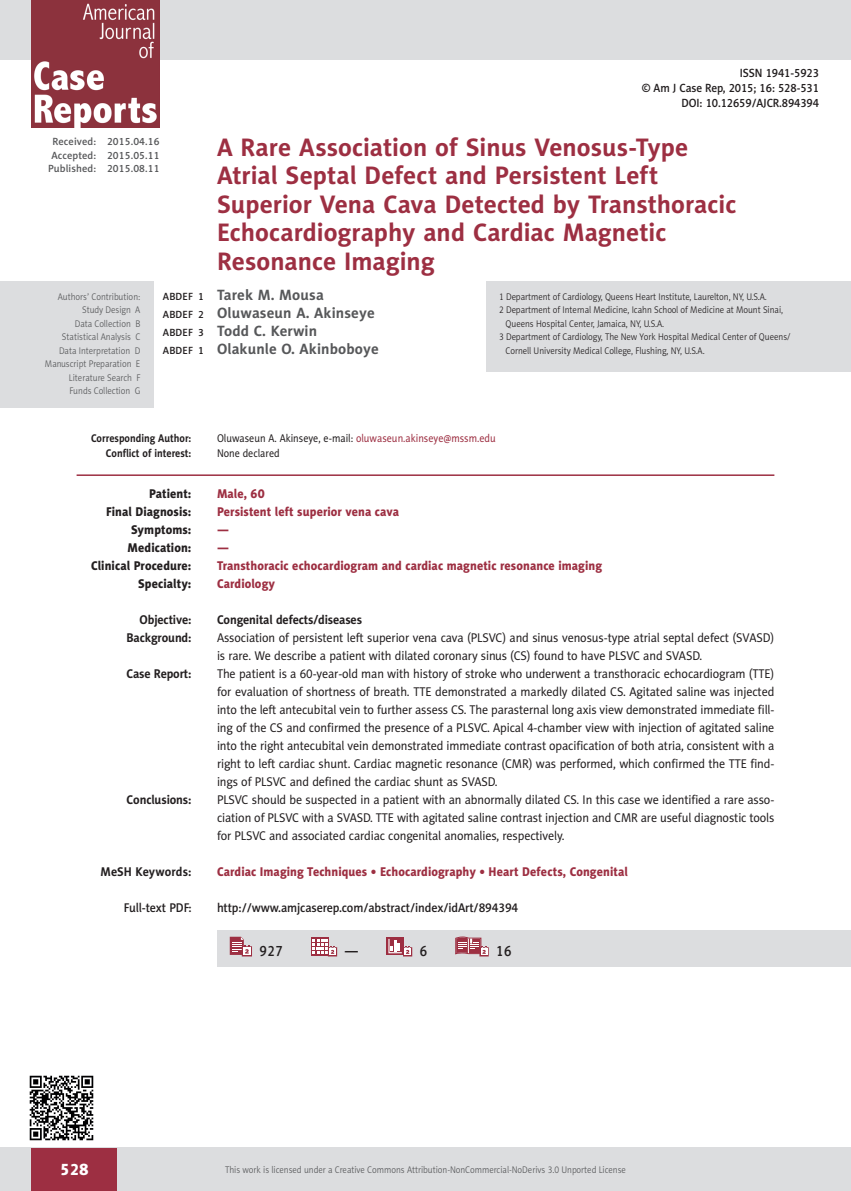
<style>
.page{position:relative;width:851px;height:1191px;background:#fff}
.page>*{position:absolute;margin:0;border:0;box-sizing:border-box;transform-origin:0 0}
.AJCR_Tytul{font:700 25.5px/28.5px "Naomi Sans EFN";color:#9d2f42}
.t1{font:16.5px "Naomi Sans EFN Heavy";color:#fff}
.AJCR_Autorzy{font:700 15px "Naomi Sans EFN";letter-spacing:.01em;color:#57585a}
.AJCR_dane{font:15px "Naomi Sans EFN Medium";color:#231f20;scale:.9 1}
.AJCR_Summary_body{font:12.75px/18px "Naomi Sans EFN";letter-spacing:-.01em;color:#231f20;text-align:justify;scale:.95 1}
.AJCR_keywords{font:12.75px "Naomi Sans EFN Heavy";letter-spacing:.005em;color:#9d2f42;scale:.95 1}
.AJCR_keywords-2{font:12.75px "Naomi Sans EFN Heavy";letter-spacing:.005em;color:#231f20;scale:.95 1}
.AJCR_Summary_body-2{font:700 12.75px "Naomi Sans EFN";letter-spacing:-.01em;color:#231f20;scale:.95 1}
.AJCR_full_text_pdf{font:12.75px "Naomi Sans EFN Medium";letter-spacing:-.01em;color:#231f20;scale:.95 1}
.AJCR_keywords-3{font:700 12.75px "Naomi Sans EFN";letter-spacing:.005em;color:#231f20;scale:.95 1}
.AJCR_full_text_pdf-2{font:12px "Naomi Sans EFN Medium";letter-spacing:-.01em;color:#231f20;scale:.95 1}
.AJCR_Adres{font:11.25px "Naomi Sans EFN";color:#231f20;scale:.9 1}
.AJCR_Adres-2{font:700 11.25px "Naomi Sans EFN";color:#231f20;scale:.9 1}
.t2{font:10.5px "Naomi Sans EFN Medium";letter-spacing:.01em;color:#57585a}
.AJCR_Afiliacja{font:9.75px/13.5px "Naomi Sans EFN Light";color:#231f20;scale:.9 1}
.t3{font:9.75px "Naomi Sans EFN Light";color:#57585a;scale:.9 1}
.s1{font-family:"Naomi Sans EFN Medium";font-weight:400;font-size:10.5px;color:#231f20}
.s2{color:#9d2f42}
</style>
<div class="page">
<div style="left:217px;top:930px;width:633px;height:36px;background:#dcdddf"></div>
<svg style="left:230px;top:936px;width:22px;height:20px"></svg>
<svg style="left:311px;top:937px;width:17px;height:18px"></svg>
<svg style="left:313px;top:938px;width:24px;height:18px"></svg>
<div style="left:386px;top:937px;width:18px;height:18px;background:#9d2f42"></div>
<svg style="left:388px;top:939px;width:24px;height:17px"></svg>
<svg style="left:455px;top:936px;width:33px;height:20px"></svg>
<hr style="left:77px;top:474px;width:697px;height:2px;background:#9d2f42">
<div style="left:0;top:282px;width:153px;height:126px;background:#dcdddf"></div>
<div style="left:486px;top:282px;width:364px;height:90px;background:#dcdddf"></div>
<img style="left:29px;top:1075px;width:65px;height:66px">
<hr style="left:850px;top:0;width:1px;height:60px;background:#dcdddf">
<div style="left:0;top:1148px;width:850px;height:43px;background:#dcdddf"></div>
<div style="left:32px;top:1147px;width:85px;height:43px;background:#9d2f42"></div>
<div style="left:0;top:0;width:850px;height:60px;background:#dcdddf"></div>
<img style="left:32px;top:0;width:127px;height:127px">
<p class="AJCR_full_text_pdf-2" style="left:739px;top:66px;width:85px">ISSN 1941-5923</p>
<p class="AJCR_full_text_pdf-2" style="left:641px;top:81px;width:188px">© Am J Case Rep, 2015; 16: 528-531</p>
<p class="AJCR_full_text_pdf-2" style="left:681px;top:96px;width:146px">DOI: 10.12659/AJCR.894394</p>
<p class="AJCR_Tytul" style="left:217px;top:133px;width:520px">A Rare Association of Sinus Venosus-Type Atrial Septal Defect and Persistent Left Superior Vena Cava Detected by Transthoracic Echocardiography and Cardiac Magnetic Resonance Imaging</p>
<p class="AJCR_Autorzy" style="left:163px;top:286px;width:162px"><span class="s1">ABDEF 1</span> Tarek M. Mousa</p>
<p class="AJCR_Autorzy" style="left:163px;top:304px;width:213px"><span class="s1">ABDEF 2</span> Oluwaseun A. Akinseye</p>
<p class="AJCR_Autorzy" style="left:163px;top:322px;width:156px"><span class="s1">ABDEF 3</span> Todd C. Kerwin</p>
<p class="AJCR_Autorzy" style="left:163px;top:340px;width:217px"><span class="s1">ABDEF 1</span> Olakunle O. Akinboboye</p>
<p class="t2" style="left:52px;top:136px;width:109px">Received: 2015.04.16</p>
<p class="t2" style="left:51px;top:149px;width:110px">Accepted: 2015.05.11</p>
<p class="t2" style="left:48px;top:163px;width:113px">Published: 2015.08.11</p>
<p class="t3" style="left:58px;top:291px;width:93px">Authors’ Contribution:</p>
<p class="t3" style="left:82px;top:304px;width:66px">Study Design A</p>
<p class="t3" style="left:75px;top:318px;width:74px">Data Collection B</p>
<p class="t3" style="left:62px;top:331px;width:89px">Statistical Analysis C</p>
<p class="t3" style="left:59px;top:345px;width:92px">Data Interpretation D</p>
<p class="t3" style="left:45px;top:358px;width:107px">Manuscript Preparation E</p>
<p class="t3" style="left:69px;top:372px;width:81px">Literature Search F</p>
<p class="t3" style="left:69px;top:385px;width:80px">Funds Collection G</p>
<p class="AJCR_Afiliacja" style="left:499px;top:290px;width:299px">1 Department of Cardiology, Queens Heart Institute, Laurelton, NY, U.S.A.</p>
<p class="AJCR_Afiliacja" style="left:505px;top:303px;width:310px;text-indent:-6px">2 Department of Internal Medicine, Icahn School of Medicine at Mount Sinai,<br>Queens Hospital Center, Jamaica, NY, U.S.A.</p>
<p class="AJCR_Afiliacja" style="left:505px;top:330px;width:318px;text-indent:-6px">3 Department of Cardiology, The New York Hospital Medical Center of Queens/<br>Cornell University Medical College, Flushing, NY, U.S.A.</p>
<p class="AJCR_Adres-2" style="left:91px;top:431px;width:113px">Corresponding Author:</p>
<p class="AJCR_Adres" style="left:217px;top:431px;width:311px">Oluwaseun A. Akinseye, e-mail: <span class="s2">oluwaseun.akinseye@mssm.edu</span></p>
<p class="AJCR_Adres-2" style="left:106px;top:447px;width:97px">Conflict of interest:</p>
<p class="AJCR_Adres" style="left:217px;top:447px;width:71px">None declared</p>
<p class="AJCR_keywords-2" style="left:149px;top:486px;width:46px">Patient:</p>
<p class="AJCR_keywords" style="left:217px;top:486px;width:52px">Male, 60</p>
<p class="AJCR_keywords-2" style="left:106px;top:504px;width:91px">Final Diagnosis:</p>
<p class="AJCR_keywords" style="left:217px;top:504px;width:193px">Persistent left superior vena cava</p>
<p class="AJCR_keywords-2" style="left:131px;top:522px;width:65px">Symptoms:</p>
<p class="AJCR_keywords" style="left:217px;top:522px;width:14px">—</p>
<p class="AJCR_keywords-2" style="left:128px;top:540px;width:69px">Medication:</p>
<p class="AJCR_keywords" style="left:217px;top:540px;width:14px">—</p>
<p class="AJCR_keywords-2" style="left:91px;top:558px;width:107px">Clinical Procedure:</p>
<p class="AJCR_keywords" style="left:217px;top:558px;width:406px">Transthoracic echocardiogram and cardiac magnetic resonance imaging</p>
<p class="AJCR_keywords-2" style="left:138px;top:576px;width:58px">Specialty:</p>
<p class="AJCR_keywords" style="left:217px;top:576px;width:63px">Cardiology</p>
<p class="AJCR_Summary_body-2" style="left:139px;top:612px;width:56px">Objective:</p>
<p class="AJCR_Summary_body-2" style="left:217px;top:612px;width:154px">Congenital defects/diseases</p>
<p class="AJCR_Summary_body-2" style="left:126px;top:630px;width:70px">Background:</p>
<p class="AJCR_Summary_body" style="left:217px;top:629px;width:588px">Association of persistent left superior vena cava (PLSVC) and sinus venosus-type atrial septal defect (SVASD) is rare. We describe a patient with dilated coronary sinus (CS) found to have PLSVC and SVASD.</p>
<p class="AJCR_Summary_body-2" style="left:126px;top:666px;width:70px">Case Report:</p>
<p class="AJCR_Summary_body" style="left:217px;top:665px;width:588px">The patient is a 60-year-old man with history of stroke who underwent a transthoracic echocardiogram (TTE) for evaluation of shortness of breath. TTE demonstrated a markedly dilated CS. Agitated saline was injected into the left antecubital vein to further assess CS. The parasternal long axis view demonstrated immediate fill&shy;ing of the CS and confirmed the presence of a PLSVC. Apical 4-chamber view with injection of agitated saline into the right antecubital vein demonstrated immediate contrast opacification of both atria, consistent with a right to left cardiac shunt. Cardiac magnetic resonance (CMR) was performed, which confirmed the TTE find&shy;ings of PLSVC and defined the cardiac shunt as SVASD.</p>
<p class="AJCR_Summary_body-2" style="left:127px;top:792px;width:70px">Conclusions:</p>
<p class="AJCR_Summary_body" style="left:217px;top:791px;width:588px">PLSVC should be suspected in a patient with an abnormally dilated CS. In this case we identified a rare asso&shy;ciation of PLSVC with a SVASD. TTE with agitated saline contrast injection and CMR are useful diagnostic tools for PLSVC and associated cardiac congenital anomalies, respectively.</p>
<p class="AJCR_keywords-3" style="left:100px;top:864px;width:97px">MeSH Keywords:</p>
<p class="AJCR_keywords" style="left:217px;top:864px;width:434px">Cardiac Imaging Techniques • Echocardiography • Heart Defects, Congenital</p>
<p class="AJCR_full_text_pdf" style="left:124px;top:900px;width:73px">Full-text PDF:</p>
<p class="AJCR_full_text_pdf" style="left:217px;top:900px;width:318px">http://www.amjcaserep.com/abstract/index/idArt/894394</p>
<p class="AJCR_dane" style="left:259px;top:942px;width:27px">927</p>
<p class="AJCR_dane" style="left:344px;top:942px;width:16px">—</p>
<p class="AJCR_dane" style="left:420px;top:942px;width:10px">6</p>
<p class="AJCR_dane" style="left:496px;top:942px;width:19px">16</p>
<p class="t1" style="left:60px;top:1159px;width:30px">528</p>
<p class="t3" style="left:225px;top:1164px;width:447px">This work is licensed under a Creative Commons Attribution-NonCommercial-NoDerivs 3.0 Unported License</p>
</div>
